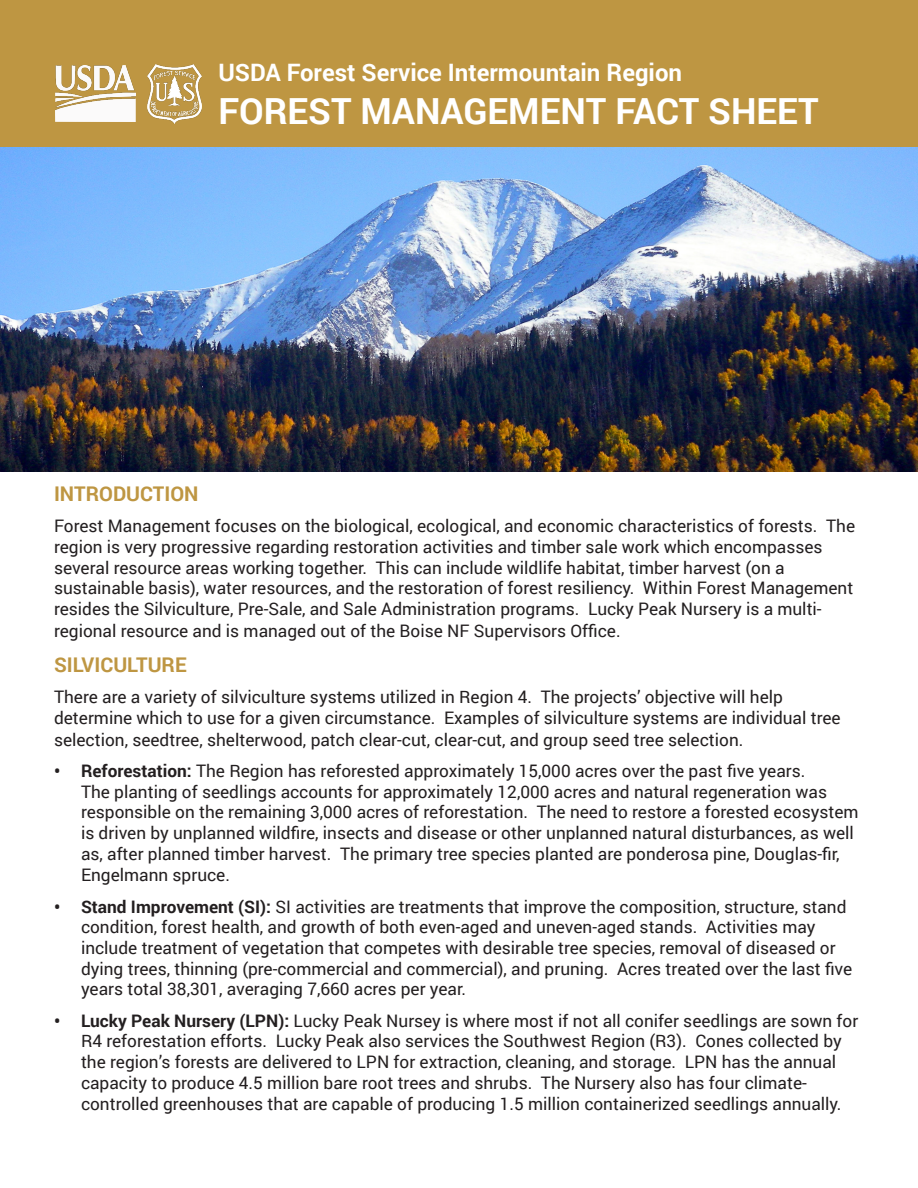
<style>
.page{position:relative;width:918px;height:1188px;background:#fff}
.page>*{position:absolute;margin:0;border:0;box-sizing:border-box;transform-origin:0 0}
.t1{font:700 36px "Roboto";color:#fff}
.t2{font:700 24px "Roboto";color:#fff}
.text{font:700 20.25px "Roboto";color:#be9642}
.text-2{font:17.25px/20.9px "Roboto";color:#231f20}
.s1{font-weight:700}
</style>
<div class="page">
<img style="left:0;top:147px;width:917px;height:325px">
<img style="left:917px;top:147px;width:1px;height:325px">
<div style="left:0;top:0;width:918px;height:147px;background:#be9642"></div>
<img style="left:55px;top:66px;width:81px;height:55px">
<img style="left:148px;top:64px;width:53px;height:60px">
<h2 class="t2" style="left:218px;top:55px;width:465px">USDA Forest Service Intermountain Region</h2>
<h1 class="t1" style="left:218px;top:85px;width:602px">FOREST MANAGEMENT FACT SHEET</h1>
<p class="text" style="left:54px;top:479px;width:146px">INTRODUCTION</p>
<p class="text-2" style="left:54px;top:515px;width:803px">Forest Management focuses on the biological, ecological, and economic characteristics of forests. The region is very progressive regarding restoration activities and timber sale work which encompasses several resource areas working together. This can include wildlife habitat, timber harvest (on a sustainable basis), water resources, and the restoration of forest resiliency. Within Forest Management resides the Silviculture, Pre-Sale, and Sale Administration programs. Lucky Peak Nursery is a multi&shy;regional resource and is managed out of the Boise NF Supervisors Office.</p>
<p class="text" style="left:54px;top:651px;width:134px">SILVICULTURE</p>
<p class="text-2" style="left:54px;top:686px;width:788px">There are a variety of silviculture systems utilized in Region 4. The projects’ objective will help determine which to use for a given circumstance. Examples of silviculture systems are individual tree selection, seedtree, shelterwood, patch clear-cut, clear-cut, and group seed tree selection.</p>
<p class="text-2" style="left:81px;top:760px;width:779px;text-indent:-27px"><span class="s1">• Reforestation:</span> The Region has reforested approximately 15,000 acres over the past five years.<br>The planting of seedlings accounts for approximately 12,000 acres and natural regeneration was responsible on the remaining 3,000 acres of reforestation. The need to restore a forested ecosystem is driven by unplanned wildfire, insects and disease or other unplanned natural disturbances, as well as, after planned timber harvest. The primary tree species planted are ponderosa pine, Douglas-fir, Engelmann spruce.</p>
<p class="text-2" style="left:81px;top:895px;width:773px;text-indent:-27px"><span class="s1">• Stand Improvement (SI):</span> SI activities are treatments that improve the composition, structure, stand condition, forest health, and growth of both even-aged and uneven-aged stands. Activities may include treatment of vegetation that competes with desirable tree species, removal of diseased or dying trees, thinning (pre-commercial and commercial), and pruning. Acres treated over the last five years total 38,301, averaging 7,660 acres per year.</p>
<p class="text-2" style="left:81px;top:1009px;width:779px;text-indent:-27px"><span class="s1">• Lucky Peak Nursery (LPN):</span> Lucky Peak Nursey is where most if not all conifer seedlings are sown for R4 reforestation efforts. Lucky Peak also services the Southwest Region (R3). Cones collected by the region’s forests are delivered to LPN for extraction, cleaning, and storage. LPN has the annual capacity to produce 4.5 million bare root trees and shrubs. The Nursery also has four climate&shy;controlled greenhouses that are capable of producing 1.5 million containerized seedlings annually.</p>
</div>
